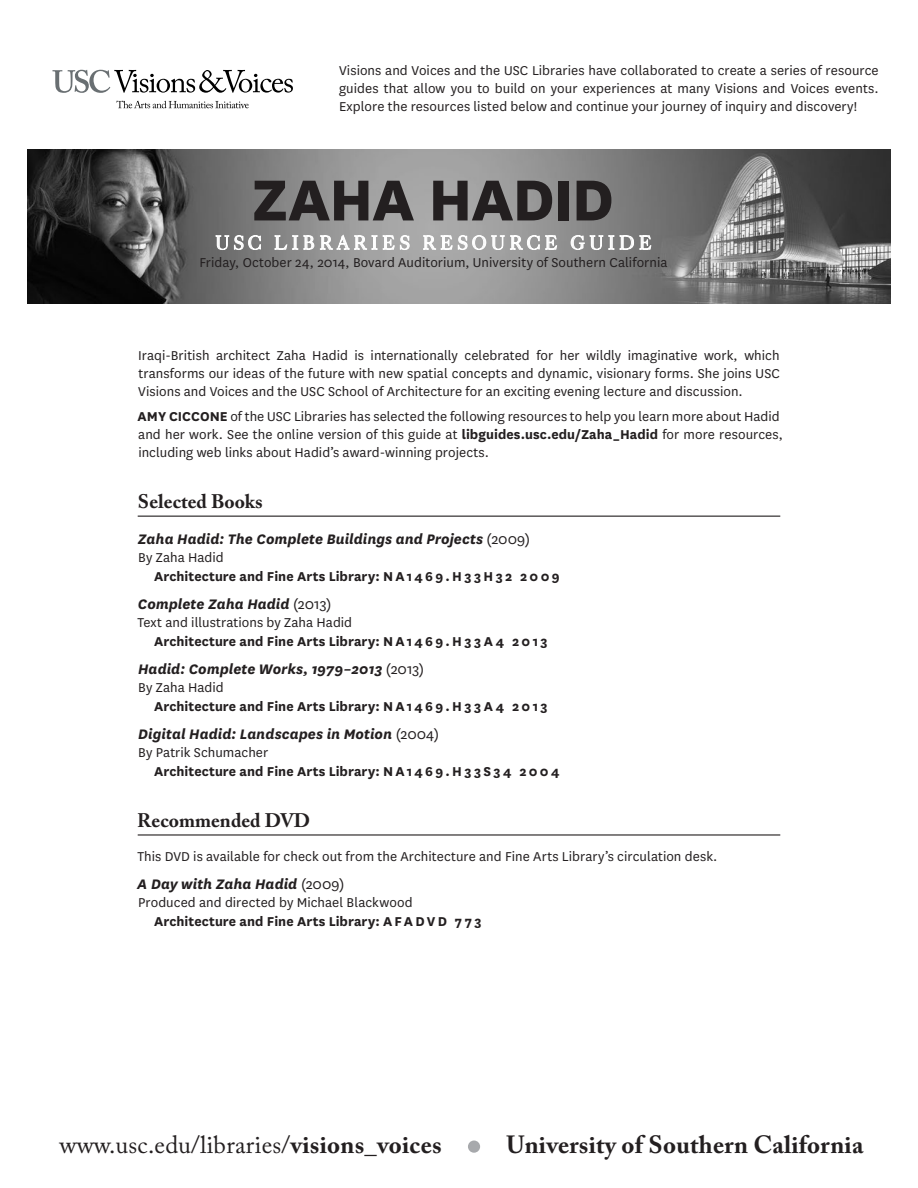
<style>
.page{position:relative;width:918px;height:1188px;background:#fff}
.page>*{position:absolute;margin:0;border:0;box-sizing:border-box;transform-origin:0 0}
.t1{font:800 67.5px "National";letter-spacing:-.02em;color:#231f20}
.t2{font:24.75px "Adobe Caslon Pro";letter-spacing:.01em;color:#231f20}
.t3{font:700 24.75px "Adobe Caslon Pro";letter-spacing:.01em;color:#231f20}
.t4{font:700 19.5px "Adobe Caslon Pro";color:#231f20}
.t5{font:19.5px "Caslon Five Forty";letter-spacing:.18em;color:#fff}
.t6{font:italic 700 16.2px "National";color:#231f20}
.t7{font:15px/18px "National";letter-spacing:.005em;color:#231f20;text-align:justify}
.t8{font:700 15px "National";letter-spacing:.005em;color:#231f20}
.s1{font-weight:700}
.s2{font-weight:400;font-style:normal}
</style>
<div class="page">
<svg style="left:53px;top:70px;width:240px;height:23px"></svg>
<svg style="left:116px;top:101px;width:133px;height:8px"></svg>
<img style="left:27px;top:150px;width:864px;height:154px">
<svg style="left:215px;top:235px;width:46px;height:15px"></svg>
<svg style="left:274px;top:234px;width:136px;height:16px"></svg>
<svg style="left:423px;top:235px;width:134px;height:15px"></svg>
<svg style="left:570px;top:235px;width:82px;height:15px"></svg>
<hr style="left:138px;top:834px;width:642px;height:2px;background:#231f20">
<hr style="left:138px;top:516px;width:642px;height:1px;background:#231f20">
<div style="left:468px;top:1141px;width:12px;height:12px;background:#a7a9ac;border-radius:50%"></div>
<p class="t7" style="left:339px;top:60px;width:541px">Visions and Voices and the USC Libraries have collaborated to create a series of resource guides that allow you to build on your experiences at many Visions and Voices events.<br>Explore the resources listed below and continue your journey of inquiry and discovery!</p>
<h1 class="t1" style="left:252px;top:151px;width:363px">ZAHA HADID</h1>
<h3 class="t5" style="left:215px;top:231px;width:439px">USC LIBRARIES RESOURCE GUIDE</h3>
<p class="t7" style="left:199px;top:253px;width:470px">Friday, October 24, 2014, Bovard Auditorium, University of Southern California</p>
<p class="t7" style="left:138px;top:346px;width:643px">Iraqi-British architect Zaha Hadid is internationally celebrated for her wildly imaginative work, which transforms our ideas of the future with new spatial concepts and dynamic, visionary forms. She joins USC Visions and Voices and the USC School of Architecture for an exciting evening lecture and discussion.</p>
<p class="t7" style="left:138px;top:407px;width:647px;text-align:left"><span class="s1">AMY CICCONE</span> of the USC Libraries has selected the following resources to help you learn more about Hadid and her work. See the online version of this guide at <span class="s1">libguides.usc.edu/Zaha_Hadid</span> for more resources, including web links about Hadid’s award-winning projects.</p>
<h3 class="t4" style="left:138px;top:490px;width:126px">Selected Books</h3>
<p class="t6" style="left:138px;top:528px;width:394px">Zaha Hadid: The Complete Buildings and Projects <span class="s2">(2009)</span></p>
<p class="t7" style="left:138px;top:548px;width:87px">By Zaha Hadid</p>
<p class="t8" style="left:154px;top:566px;width:407px">Architecture and Fine Arts Library: N A 1 4 6 9 . H 3 3 H 3 2 2 0 0 9</p>
<p class="t6" style="left:138px;top:593px;width:195px">Complete Zaha Hadid <span class="s2">(2013)</span></p>
<p class="t7" style="left:137px;top:613px;width:216px">Text and illustrations by Zaha Hadid</p>
<p class="t8" style="left:154px;top:631px;width:395px">Architecture and Fine Arts Library: N A 1 4 6 9 . H 3 3 A 4 2 0 1 3</p>
<p class="t6" style="left:138px;top:658px;width:288px">Hadid: Complete Works, 1979–2013 <span class="s2">(2013)</span></p>
<p class="t7" style="left:138px;top:678px;width:87px">By Zaha Hadid</p>
<p class="t8" style="left:154px;top:696px;width:395px">Architecture and Fine Arts Library: N A 1 4 6 9 . H 3 3 A 4 2 0 1 3</p>
<p class="t6" style="left:138px;top:723px;width:302px">Digital Hadid: Landscapes in Motion <span class="s2">(2004)</span></p>
<p class="t7" style="left:138px;top:743px;width:132px">By Patrik Schumacher</p>
<p class="t8" style="left:154px;top:761px;width:407px">Architecture and Fine Arts Library: N A 1 4 6 9 . H 3 3 S 3 4 2 0 0 4</p>
<h3 class="t4" style="left:137px;top:809px;width:175px">Recommended DVD</h3>
<p class="t7" style="left:137px;top:847px;width:582px">This DVD is available for check out from the Architecture and Fine Arts Library’s circulation desk.</p>
<p class="t6" style="left:137px;top:873px;width:209px">A Day with Zaha Hadid <span class="s2">(2009)</span></p>
<p class="t7" style="left:138px;top:893px;width:276px">Produced and directed by Michael Blackwood</p>
<p class="t8" style="left:154px;top:911px;width:329px">Architecture and Fine Arts Library: A F A D V D 7 7 3</p>
<h2 class="t2" style="left:59px;top:1130px;width:384px">www.usc.edu/libraries/<span class="s1">visions_voices</span></h2>
<h2 class="t3" style="left:506px;top:1130px;width:358px">University of Southern California</h2>
</div>
